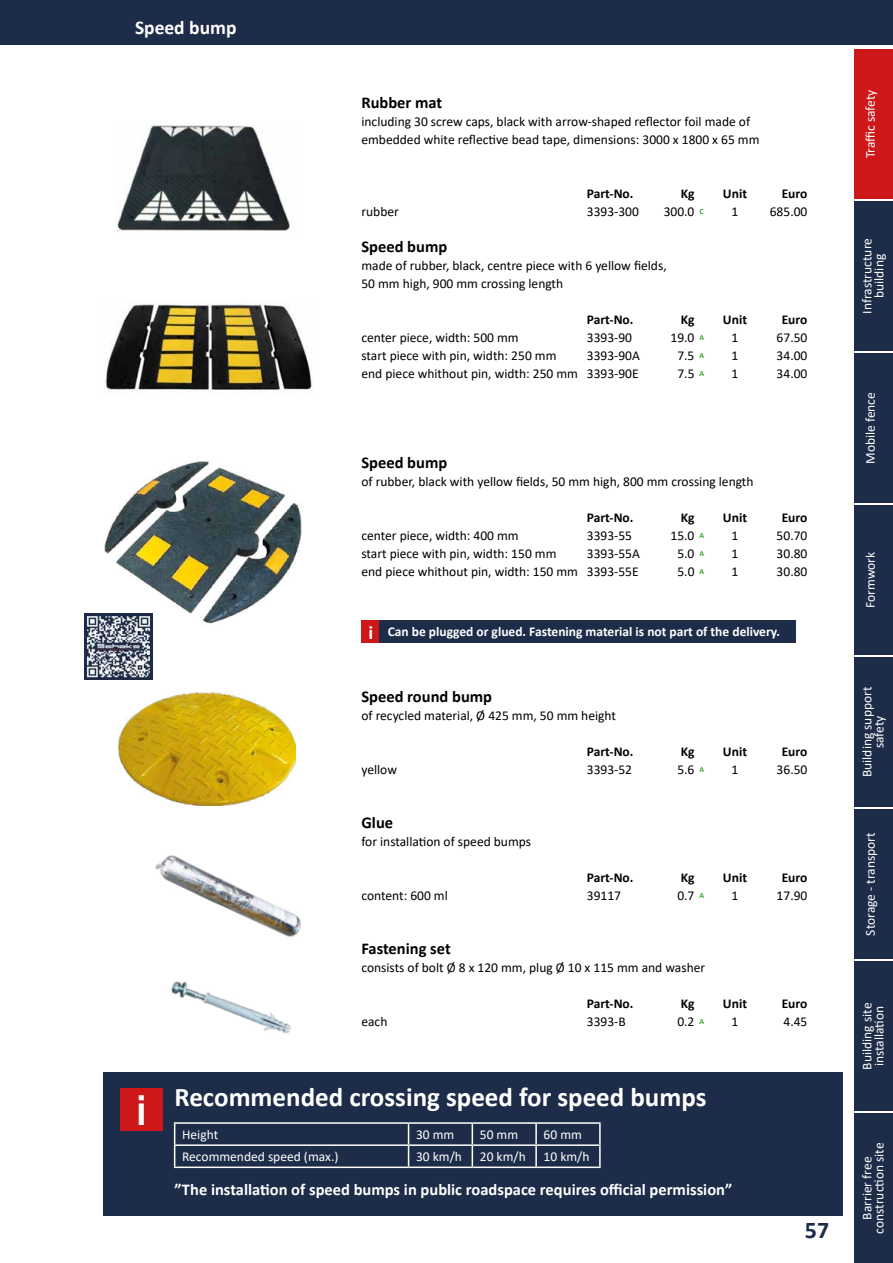
<style>
.page{position:relative;width:893px;height:1263px;background:#fff}
.page>*{position:absolute;margin:0;border:0;box-sizing:border-box;transform-origin:0 0}
.t1{font:600 40.5px "Commerce S Si";color:#fff}
.t2{font:700 27px "Calibri";color:#fff}
.t3{font:700 24px "Calibri";color:#1d2c48}
.t4{font:700 19.5px "Calibri";color:#fff}
.t5{font:700 16.5px "Calibri";color:#fff}
.t6{font:700 16.5px "Calibri";color:#000}
.t7{font:13.5px/18px "Calibri";color:#000}
.t8{font:13.5px/12px "Calibri";color:#fff;text-align:center}
.t9{font:700 13.5px "Calibri";color:#000}
.t10{font:700 13.5px "Calibri";color:#fff}
.t11{font:700 7.8px "Calibri";color:#3fa535}
.s1{font-size:19.5px}
</style>
<div class="page">
<img style="left:104px;top:461px;width:198px;height:170px">
<img style="left:118px;top:692px;width:177px;height:114px">
<img style="left:171px;top:981px;width:120px;height:52px">
<img style="left:155px;top:855px;width:146px;height:82px">
<div style="left:104px;top:1073px;width:739px;height:143px;background:#1d2c48"></div>
<div style="left:120px;top:1089px;width:43px;height:42px;background:#cd1719"></div>
<img style="left:105px;top:302px;width:207px;height:90px">
<img style="left:115px;top:125px;width:176px;height:106px">
<hr style="left:174px;top:1122px;width:235px;height:2px;background:#fff">
<hr style="left:409px;top:1122px;width:63px;height:2px;background:#fff">
<hr style="left:472px;top:1122px;width:64px;height:2px;background:#fff">
<hr style="left:536px;top:1122px;width:65px;height:2px;background:#fff">
<hr style="left:535px;top:1124px;width:2px;height:20px;background:#fff">
<hr style="left:599px;top:1124px;width:2px;height:20px;background:#fff">
<hr style="left:174px;top:1144px;width:235px;height:2px;background:#fff">
<svg style="left:174px;top:1124px;width:1px;height:42px"></svg>
<hr style="left:409px;top:1144px;width:63px;height:2px;background:#fff">
<svg style="left:408px;top:1124px;width:1px;height:42px"></svg>
<hr style="left:472px;top:1144px;width:64px;height:2px;background:#fff">
<svg style="left:472px;top:1124px;width:1px;height:42px"></svg>
<hr style="left:536px;top:1144px;width:65px;height:2px;background:#fff">
<hr style="left:535px;top:1146px;width:2px;height:20px;background:#fff">
<hr style="left:599px;top:1146px;width:2px;height:20px;background:#fff">
<hr style="left:174px;top:1166px;width:235px;height:2px;background:#fff">
<hr style="left:409px;top:1166px;width:63px;height:2px;background:#fff">
<hr style="left:472px;top:1166px;width:64px;height:2px;background:#fff">
<hr style="left:536px;top:1166px;width:65px;height:2px;background:#fff">
<div style="left:855px;top:49px;width:38px;height:150px;background:#cd1719"></div>
<div style="left:855px;top:201px;width:38px;height:150px;background:#1d2c48"></div>
<div style="left:855px;top:353px;width:38px;height:150px;background:#1d2c48"></div>
<div style="left:855px;top:505px;width:38px;height:150px;background:#1d2c48"></div>
<div style="left:855px;top:657px;width:38px;height:150px;background:#1d2c48"></div>
<div style="left:855px;top:809px;width:38px;height:150px;background:#1d2c48"></div>
<div style="left:855px;top:961px;width:38px;height:150px;background:#1d2c48"></div>
<div style="left:855px;top:1113px;width:38px;height:150px;background:#1d2c48"></div>
<div style="left:379px;top:620px;width:417px;height:23px;background:#1d2c48"></div>
<div style="left:361px;top:620px;width:18px;height:23px;background:#cd1719"></div>
<img style="left:84px;top:613px;width:68px;height:66px">
<div style="left:0;top:0;width:893px;height:45px;background:#1d2c48"></div>
<h3 class="t4" style="left:135px;top:14px;width:103px">Speed bump</h3>
<p class="t6" style="left:361px;top:91px;width:82px">Rubber mat</p>
<p class="t7" style="left:361px;top:112px;width:400px">including 30 screw caps, black with arrow-shaped reflector foil made of embedded white reflective bead tape, dimensions: 3000 x 1800 x 65 mm</p>
<p class="t9" style="left:587px;top:184px;width:48px">Part-No.</p>
<p class="t9" style="left:681px;top:184px;width:15px">Kg</p>
<p class="t9" style="left:723px;top:184px;width:26px">Unit</p>
<p class="t7" style="left:361px;top:202px;width:39px">rubber</p>
<p class="t7" style="left:587px;top:202px;width:54px">3393-300</p>
<p class="t7" style="left:664px;top:202px;width:32px">300.0</p>
<p class="t7" style="left:731px;top:202px;width:8px">1</p>
<p class="t6" style="left:361px;top:235px;width:87px">Speed bump</p>
<p class="t7" style="left:361px;top:256px;width:307px">made of rubber, black, centre piece with 6 yellow fields,<br>50 mm high, 900 mm crossing length</p>
<p class="t9" style="left:587px;top:310px;width:48px">Part-No.</p>
<p class="t9" style="left:681px;top:310px;width:15px">Kg</p>
<p class="t9" style="left:723px;top:310px;width:26px">Unit</p>
<p class="t7" style="left:361px;top:328px;width:159px">center piece, width: 500 mm</p>
<p class="t7" style="left:587px;top:328px;width:47px">3393-90</p>
<p class="t7" style="left:670px;top:328px;width:25px">19.0</p>
<p class="t7" style="left:732px;top:328px;width:8px">1</p>
<p class="t7" style="left:361px;top:346px;width:196px">start piece with pin, width: 250 mm</p>
<p class="t7" style="left:587px;top:346px;width:55px">3393-90A</p>
<p class="t7" style="left:677px;top:346px;width:19px">7.5</p>
<p class="t7" style="left:732px;top:346px;width:8px">1</p>
<p class="t7" style="left:361px;top:364px;width:279px">end piece whithout pin, width: 250 mm 3393-90E</p>
<p class="t7" style="left:677px;top:364px;width:19px">7.5</p>
<p class="t7" style="left:732px;top:364px;width:8px">1</p>
<p class="t11" style="left:699px;top:205px;width:6px">C</p>
<p class="t11" style="left:699px;top:331px;width:6px">A</p>
<p class="t11" style="left:699px;top:349px;width:6px">A</p>
<p class="t11" style="left:699px;top:367px;width:6px">A</p>
<p class="t9" style="left:782px;top:184px;width:27px">Euro</p>
<p class="t7" style="left:770px;top:202px;width:39px">685.00</p>
<p class="t9" style="left:782px;top:310px;width:27px">Euro</p>
<p class="t7" style="left:777px;top:328px;width:32px;text-align:justify">67.50<br>34.00<br>34.00</p>
<p class="t6" style="left:361px;top:451px;width:87px">Speed bump</p>
<p class="t7" style="left:361px;top:472px;width:394px">of rubber, black with yellow fields, 50 mm high, 800 mm crossing length</p>
<p class="t9" style="left:587px;top:508px;width:48px">Part-No.</p>
<p class="t9" style="left:681px;top:508px;width:15px">Kg</p>
<p class="t9" style="left:723px;top:508px;width:26px">Unit</p>
<p class="t7" style="left:361px;top:526px;width:159px">center piece, width: 400 mm</p>
<p class="t7" style="left:587px;top:526px;width:47px">3393-55</p>
<p class="t7" style="left:670px;top:526px;width:25px">15.0</p>
<p class="t7" style="left:732px;top:526px;width:8px">1</p>
<p class="t7" style="left:361px;top:544px;width:196px">start piece with pin, width: 150 mm</p>
<p class="t7" style="left:587px;top:544px;width:55px">3393-55A</p>
<p class="t7" style="left:677px;top:544px;width:19px">5.0</p>
<p class="t7" style="left:732px;top:544px;width:8px">1</p>
<p class="t7" style="left:361px;top:562px;width:279px">end piece whithout pin, width: 150 mm 3393-55E</p>
<p class="t7" style="left:677px;top:562px;width:19px">5.0</p>
<p class="t7" style="left:732px;top:562px;width:8px">1</p>
<p class="t11" style="left:699px;top:529px;width:6px">A</p>
<p class="t11" style="left:699px;top:547px;width:6px">A</p>
<p class="t11" style="left:699px;top:565px;width:6px">A</p>
<p class="t9" style="left:782px;top:508px;width:27px">Euro</p>
<p class="t7" style="left:777px;top:526px;width:32px;text-align:justify">50.70<br>30.80<br>30.80</p>
<p class="t10" style="left:368px;top:622px;width:413px"><span class="s1">i</span> Can be plugged or glued. Fastening material is not part of the delivery.</p>
<p class="t6" style="left:361px;top:685px;width:132px">Speed round bump</p>
<p class="t7" style="left:361px;top:706px;width:256px">of recycled material, Ø 425 mm, 50 mm height</p>
<p class="t9" style="left:587px;top:742px;width:48px">Part-No.</p>
<p class="t9" style="left:681px;top:742px;width:15px">Kg</p>
<p class="t9" style="left:723px;top:742px;width:26px">Unit</p>
<p class="t7" style="left:361px;top:760px;width:37px">yellow</p>
<p class="t7" style="left:587px;top:760px;width:47px">3393-52</p>
<p class="t7" style="left:677px;top:760px;width:19px">5.6</p>
<p class="t7" style="left:732px;top:760px;width:8px">1</p>
<p class="t11" style="left:699px;top:763px;width:6px">A</p>
<p class="t6" style="left:361px;top:811px;width:33px">Glue</p>
<p class="t7" style="left:361px;top:832px;width:171px">for installation of speed bumps</p>
<p class="t9" style="left:587px;top:868px;width:48px">Part-No.</p>
<p class="t9" style="left:681px;top:868px;width:15px">Kg</p>
<p class="t9" style="left:723px;top:868px;width:26px">Unit</p>
<p class="t7" style="left:361px;top:886px;width:88px">content: 600 ml</p>
<p class="t7" style="left:587px;top:886px;width:36px">39117</p>
<p class="t7" style="left:677px;top:886px;width:19px">0.7</p>
<p class="t7" style="left:732px;top:886px;width:8px">1</p>
<p class="t11" style="left:699px;top:889px;width:6px">A</p>
<p class="t6" style="left:361px;top:937px;width:91px">Fastening set</p>
<p class="t7" style="left:361px;top:958px;width:345px">consists of bolt Ø 8 x 120 mm, plug Ø 10 x 115 mm and washer</p>
<p class="t9" style="left:587px;top:994px;width:48px">Part-No.</p>
<p class="t9" style="left:681px;top:994px;width:15px">Kg</p>
<p class="t9" style="left:723px;top:994px;width:26px">Unit</p>
<p class="t7" style="left:361px;top:1012px;width:27px">each</p>
<p class="t7" style="left:587px;top:1012px;width:40px">3393-B</p>
<p class="t7" style="left:677px;top:1012px;width:19px">0.2</p>
<p class="t7" style="left:732px;top:1012px;width:8px">1</p>
<p class="t11" style="left:699px;top:1015px;width:6px">A</p>
<p class="t9" style="left:782px;top:742px;width:27px">Euro</p>
<p class="t7" style="left:777px;top:760px;width:32px">36.50</p>
<p class="t9" style="left:782px;top:868px;width:27px">Euro</p>
<p class="t7" style="left:777px;top:886px;width:32px">17.90</p>
<p class="t9" style="left:782px;top:994px;width:27px">Euro</p>
<p class="t7" style="left:783px;top:1012px;width:25px">4.45</p>
<h1 class="t1" style="left:136px;top:1085px;width:13px">i</h1>
<h2 class="t2" style="left:175px;top:1077px;width:533px">Recommended crossing speed for speed bumps</h2>
<p class="t8" style="left:182px;top:1128px;width:38px">Height</p>
<p class="t8" style="left:416px;top:1128px;width:40px">30 mm</p>
<p class="t8" style="left:480px;top:1128px;width:40px">50 mm</p>
<p class="t8" style="left:544px;top:1128px;width:40px">60 mm</p>
<p class="t8" style="left:182px;top:1150px;width:158px">Recommended speed (max.)</p>
<p class="t8" style="left:416px;top:1150px;width:47px">30 km/h</p>
<p class="t8" style="left:480px;top:1150px;width:47px">20 km/h</p>
<p class="t8" style="left:544px;top:1150px;width:47px">10 km/h</p>
<p class="t5" style="left:175px;top:1178px;width:559px">”The installation of speed bumps in public roadspace requires official permission”</p>
<h3 class="t3" style="left:805px;top:1213px;width:26px">57</h3>
<p class="t8" style="left:864px;top:158px;width:70px;rotate:-90deg">Traffic safety</p>
<p class="t8" style="left:861px;top:314px;width:77px;rotate:-90deg">Infrastructure building</p>
<p class="t8" style="left:864px;top:464px;width:73px;rotate:-90deg">Mobile fence</p>
<p class="t8" style="left:864px;top:608px;width:58px;rotate:-90deg">Formwork</p>
<p class="t8" style="left:861px;top:777px;width:92px;rotate:-90deg">Building support safety</p>
<p class="t8" style="left:864px;top:935px;width:105px;rotate:-90deg">Storage - transport</p>
<p class="t8" style="left:861px;top:1069px;width:68px;text-align:left;rotate:-90deg">Building site installation</p>
<p class="t8" style="left:861px;top:1234px;width:93px;rotate:-90deg">Barrier free construction site</p>
</div>
